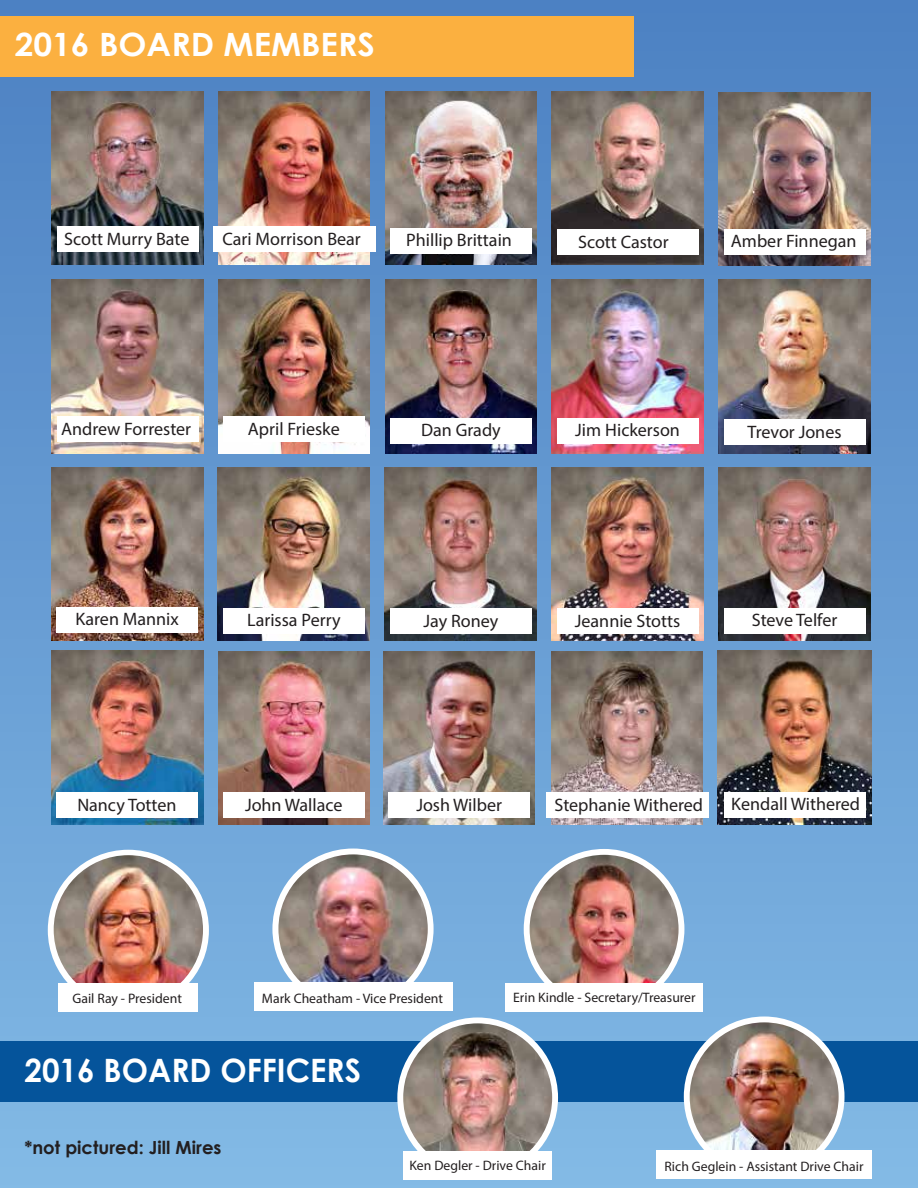
<style>
.page{position:relative;width:918px;height:1188px;background:#fff}
.page>*{position:absolute;margin:0;border:0;box-sizing:border-box;transform-origin:0 0}
.t1{font:700 32.25px "Century Gothic";color:#fff}
.t2{font:700 32.1px "Century Gothic";color:#fff;scale:1.04 1}
.t3{font:18px "Myriad Pro";color:#231f20}
.t4{font:700 18px "Century Gothic";color:#231f20}
.t5{font:13.8px "Myriad Pro";color:#231f20}
.t6{font:13.65px "Myriad Pro";color:#231f20}
</style>
<div class="page">
<div style="left:0;top:0;width:918px;height:1188px;background:linear-gradient(to bottom,#4c80c0,#83b9e4)"></div>
<div style="left:0;top:16px;width:634px;height:61px;background:#fbb040"></div>
<div style="left:0;top:1042px;width:918px;height:60px;background:#05549b"></div>
<div style="left:48px;top:850px;width:161px;height:161px;background:#fff;border-radius:50%"></div>
<img style="left:54px;top:855px;width:149px;height:149px;border-radius:75px">
<div style="left:58px;top:984px;width:140px;height:28px;background:#fff"></div>
<div style="left:524px;top:849px;width:160px;height:160px;background:#fff;border-radius:50%"></div>
<img style="left:530px;top:855px;width:149px;height:148px;border-radius:74px">
<div style="left:505px;top:983px;width:198px;height:28px;background:#fff"></div>
<div style="left:397px;top:1018px;width:161px;height:160px;background:#fff;border-radius:50%"></div>
<img style="left:403px;top:1023px;width:149px;height:149px;border-radius:74px">
<div style="left:403px;top:1152px;width:149px;height:28px;background:#fff"></div>
<div style="left:272px;top:849px;width:162px;height:160px;background:#fff;border-radius:50%"></div>
<img style="left:278px;top:854px;width:150px;height:149px;border-radius:75px">
<div style="left:254px;top:983px;width:198px;height:28px;background:#fff"></div>
<div style="left:684px;top:1017px;width:161px;height:160px;background:#fff;border-radius:50%"></div>
<img style="left:690px;top:1022px;width:149px;height:149px;border-radius:74px">
<div style="left:656px;top:1151px;width:216px;height:28px;background:#fff"></div>
<img style="left:51px;top:92px;width:152px;height:173px">
<img style="left:218px;top:92px;width:152px;height:173px">
<img style="left:552px;top:92px;width:152px;height:173px">
<img style="left:719px;top:92px;width:152px;height:173px">
<img style="left:51px;top:280px;width:152px;height:173px">
<img style="left:218px;top:280px;width:152px;height:173px">
<img style="left:385px;top:280px;width:152px;height:173px">
<img style="left:552px;top:280px;width:152px;height:173px">
<img style="left:719px;top:280px;width:152px;height:173px">
<img style="left:51px;top:468px;width:152px;height:173px">
<img style="left:218px;top:467px;width:152px;height:174px">
<img style="left:385px;top:92px;width:152px;height:173px">
<div style="left:57px;top:226px;width:142px;height:26px;background:#fff"></div>
<div style="left:213px;top:226px;width:162px;height:26px;background:#fff"></div>
<div style="left:390px;top:228px;width:142px;height:26px;background:#fff"></div>
<div style="left:557px;top:229px;width:142px;height:26px;background:#fff"></div>
<div style="left:724px;top:229px;width:141px;height:26px;background:#fff"></div>
<div style="left:724px;top:420px;width:141px;height:25px;background:#fff"></div>
<div style="left:57px;top:417px;width:142px;height:25px;background:#fff"></div>
<div style="left:223px;top:417px;width:142px;height:25px;background:#fff"></div>
<div style="left:390px;top:418px;width:142px;height:26px;background:#fff"></div>
<div style="left:557px;top:418px;width:141px;height:26px;background:#fff"></div>
<div style="left:56px;top:607px;width:142px;height:25px;background:#fff"></div>
<div style="left:223px;top:608px;width:142px;height:26px;background:#fff"></div>
<img style="left:385px;top:468px;width:152px;height:173px">
<div style="left:390px;top:609px;width:142px;height:25px;background:#fff"></div>
<img style="left:552px;top:468px;width:152px;height:173px">
<div style="left:557px;top:609px;width:141px;height:25px;background:#fff"></div>
<img style="left:719px;top:468px;width:151px;height:173px">
<div style="left:724px;top:608px;width:141px;height:25px;background:#fff"></div>
<img style="left:51px;top:651px;width:152px;height:173px">
<div style="left:56px;top:792px;width:142px;height:26px;background:#fff"></div>
<img style="left:218px;top:651px;width:152px;height:173px">
<div style="left:223px;top:792px;width:142px;height:26px;background:#fff"></div>
<img style="left:383px;top:651px;width:152px;height:173px">
<div style="left:388px;top:792px;width:142px;height:26px;background:#fff"></div>
<img style="left:552px;top:651px;width:151px;height:173px">
<div style="left:546px;top:792px;width:163px;height:26px;background:#fff"></div>
<img style="left:718px;top:650px;width:153px;height:175px">
<div style="left:724px;top:792px;width:142px;height:26px;background:#fff"></div>
<h2 class="t2" style="left:15px;top:20px;width:348px">2016 BOARD MEMBERS</h2>
<p class="t3" style="left:64px;top:227px;width:127px">Scott Murry Bate</p>
<p class="t3" style="left:223px;top:227px;width:140px">Cari Morrison Bear</p>
<p class="t3" style="left:406px;top:229px;width:107px">Phillip Brittain</p>
<p class="t3" style="left:578px;top:230px;width:92px">Scott Castor</p>
<p class="t3" style="left:731px;top:230px;width:127px">Amber Finnegan</p>
<p class="t3" style="left:61px;top:418px;width:132px">Andrew Forrester</p>
<p class="t3" style="left:248px;top:418px;width:93px">April Frieske</p>
<p class="t3" style="left:421px;top:419px;width:81px">Dan Grady</p>
<p class="t3" style="left:575px;top:419px;width:106px">Jim Hickerson</p>
<p class="t3" style="left:748px;top:421px;width:96px">Trevor Jones</p>
<p class="t3" style="left:75px;top:608px;width:105px">Karen Mannix</p>
<p class="t3" style="left:247px;top:609px;width:95px">Larissa Perry</p>
<p class="t3" style="left:423px;top:610px;width:76px">Jay Roney</p>
<p class="t3" style="left:575px;top:610px;width:107px">Jeannie Stotts</p>
<p class="t3" style="left:752px;top:609px;width:87px">Steve Telfer</p>
<p class="t3" style="left:77px;top:793px;width:101px">Nancy Totten</p>
<p class="t3" style="left:245px;top:793px;width:99px">John Wallace</p>
<p class="t3" style="left:416px;top:793px;width:87px">Josh Wilber</p>
<p class="t3" style="left:554px;top:793px;width:150px">Stephanie Withered</p>
<p class="t3" style="left:731px;top:793px;width:130px">Kendall Withered</p>
<p class="t5" style="left:72px;top:990px;width:111px">Gail Ray - President</p>
<p class="t6" style="left:513px;top:989px;width:184px">Erin Kindle - Secretary/Treasurer</p>
<p class="t5" style="left:262px;top:990px;width:183px">Mark Cheatham - Vice President</p>
<h1 class="t1" style="left:24px;top:1045px;width:338px">2016 BOARD OFFICERS</h1>
<p class="t4" style="left:24px;top:1134px;width:199px">*not pictured: Jill Mires</p>
<p class="t6" style="left:409px;top:1157px;width:138px">Ken Degler - Drive Chair</p>
<p class="t6" style="left:664px;top:1158px;width:201px">Rich Geglein - Assistant Drive Chair</p>
</div>
